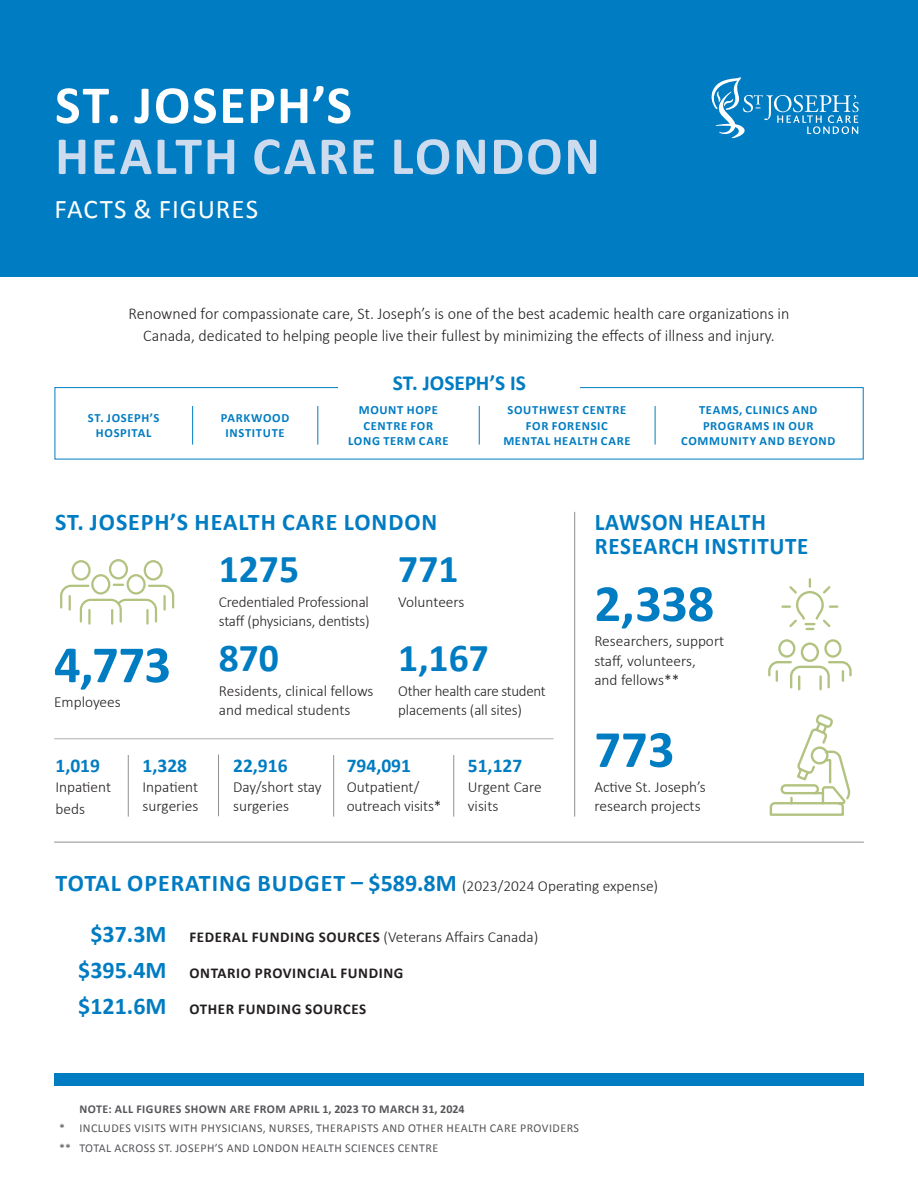
<style>
.page{position:relative;width:918px;height:1188px;background:#fff}
.page>*{position:absolute;margin:0;border:0;box-sizing:border-box;transform-origin:0 0}
.t1{font:700 54px/51px "Calibri";letter-spacing:.03em;color:#cddbef}
.t2{font:700 52.65px "Calibri";letter-spacing:-.005em;color:#007cc2}
.t3{font:700 39.6px "Calibri";color:#007cc2}
.t4{font:27px "Calibri";letter-spacing:.03em;color:#fff}
.t5{font:700 24px "Calibri";letter-spacing:.03em;color:#007cc2}
.t6{font:700 24px/24px "Calibri";letter-spacing:.03em;color:#007cc2;scale:.96 1}
.t7{font:700 21.45px "Calibri";color:#007cc2}
.t8{font:700 19.5px "Calibri";color:#007cc2}
.t9{font:300 16.5px/21.8px "Calibri";color:#231f20;text-align:center}
.t10{font:300 15.3px/19.5px "Calibri";letter-spacing:-.01em;color:#231f20}
.t11{font:700 15px "Calibri";letter-spacing:.04em;color:#231f20}
.t12{font:700 12.6px/15.1px "Calibri";letter-spacing:.055em;color:#007cc2;text-align:center}
.t13{font:12px "Calibri";letter-spacing:.04em;color:#55565a}
.t14{font:700 12px "Calibri";letter-spacing:.04em;color:#55565a}
.s1{color:#fff}
.s2{font-weight:300;font-size:15.3px;color:#231f20}
.s3{font-weight:700;font-size:15px}
</style>
<div class="page">
<div style="left:55px;top:387px;width:809px;height:72px;border:1px solid #007cc2"></div>
<hr style="left:479px;top:406px;width:1px;height:39px;background:#007cc2">
<hr style="left:192px;top:406px;width:1px;height:39px;background:#007cc2">
<hr style="left:655px;top:406px;width:1px;height:39px;background:#007cc2">
<hr style="left:318px;top:406px;width:1px;height:39px;background:#007cc2">
<div style="left:338px;top:374px;width:242px;height:23px;background:#fff"></div>
<hr style="left:54px;top:738px;width:499px;height:1px;background:#adaeb2">
<hr style="left:128px;top:755px;width:1px;height:62px;background:#8d8f92">
<hr style="left:218px;top:755px;width:1px;height:61px;background:#8d8f92">
<hr style="left:333px;top:755px;width:1px;height:62px;background:#8d8f92">
<hr style="left:453px;top:755px;width:1px;height:62px;background:#8d8f92">
<hr style="left:54px;top:842px;width:810px;height:1px;background:#8d8f92">
<hr style="left:574px;top:512px;width:1px;height:305px;background:#8d8f92">
<div style="left:54px;top:1073px;width:810px;height:13px;background:#007cc2"></div>
<div style="left:0;top:0;width:918px;height:276px;background:#007cc2"></div>
<svg style="left:712px;top:77px;width:147px;height:61px"></svg>
<svg style="left:60px;top:559px;width:115px;height:66px"></svg>
<svg style="left:768px;top:578px;width:84px;height:113px"></svg>
<svg style="left:769px;top:714px;width:82px;height:102px"></svg>
<h1 class="t1" style="left:55px;top:78px;width:546px"><span class="s1">ST. JOSEPH’S<br></span>HEALTH CARE LONDON</h1>
<h1 class="t4" style="left:55px;top:191px;width:205px">FACTS &amp; FIGURES</h1>
<p class="t9" style="left:129px;top:303px;width:662px">Renowned for compassionate care, St. Joseph’s is one of the best academic health care organizations in<br>Canada, dedicated to helping people live their fullest by minimizing the effects of illness and injury.</p>
<p class="t7" style="left:393px;top:367px;width:135px">ST. JOSEPH’S IS</p>
<p class="t12" style="left:88px;top:410px;width:73px">ST. JOSEPH’S<br>HOSPITAL</p>
<p class="t12" style="left:221px;top:410px;width:70px">PARKWOOD<br>INSTITUTE</p>
<p class="t12" style="left:348px;top:402px;width:102px">MOUNT HOPE<br>CENTRE FOR<br>LONG TERM CARE</p>
<p class="t12" style="left:503px;top:402px;width:129px">SOUTHWEST CENTRE<br>FOR FORENSIC<br>MENTAL HEALTH CARE</p>
<p class="t12" style="left:681px;top:402px;width:156px">TEAMS, CLINICS AND<br>PROGRAMS IN OUR<br>COMMUNITY AND BEYOND</p>
<h2 class="t5" style="left:55px;top:505px;width:384px">ST. JOSEPH’S HEALTH CARE LONDON</h2>
<p class="t2" style="left:54px;top:627px;width:118px">4,773</p>
<p class="t10" style="left:54px;top:692px;width:68px">Employees</p>
<p class="t8" style="left:56px;top:752px;width:46px">1,019</p>
<p class="t10" style="left:56px;top:776px;width:57px;line-height:21.6px">Inpatient beds</p>
<p class="t8" style="left:143px;top:752px;width:46px">1,328</p>
<p class="t10" style="left:143px;top:777px;width:57px">Inpatient surgeries</p>
<p class="t3" style="left:219px;top:541px;width:82px">1275</p>
<p class="t10" style="left:219px;top:592px;width:152px">Credentialed Professional staff (physicians, dentists)</p>
<p class="t3" style="left:219px;top:630px;width:62px">870</p>
<p class="t10" style="left:219px;top:681px;width:156px">Residents, clinical fellows and medical students</p>
<p class="t3" style="left:398px;top:541px;width:62px">771</p>
<p class="t10" style="left:398px;top:592px;width:68px">Volunteers</p>
<p class="t3" style="left:398px;top:630px;width:92px">1,167</p>
<p class="t10" style="left:398px;top:681px;width:149px">Other health care student placements (all sites)</p>
<p class="t8" style="left:233px;top:752px;width:56px">22,916</p>
<p class="t10" style="left:233px;top:777px;width:90px">Day/short stay surgeries</p>
<p class="t8" style="left:347px;top:752px;width:66px">794,091</p>
<p class="t10" style="left:347px;top:777px;width:96px">Outpatient/ outreach visits*</p>
<p class="t8" style="left:468px;top:752px;width:56px">51,127</p>
<p class="t10" style="left:468px;top:777px;width:76px">Urgent Care visits</p>
<h2 class="t6" style="left:595px;top:509px;width:224px">LAWSON HEALTH<br>RESEARCH INSTITUTE</h2>
<p class="t2" style="left:594px;top:566px;width:121px">2,338</p>
<p class="t10" style="left:594px;top:631px;width:131px">Researchers, support staff, volunteers,<br>and fellows**</p>
<p class="t2" style="left:594px;top:712px;width:82px">773</p>
<p class="t10" style="left:594px;top:777px;width:113px">Active St. Joseph’s research projects</p>
<p class="t5" style="left:56px;top:866px;width:604px">TOTAL OPERATING BUDGET – $589.8M <span class="s2">(2023/2024 Operating expense)</span></p>
<p class="t5" style="left:90px;top:917px;width:78px">$37.3M</p>
<p class="t10" style="left:189px;top:927px;width:350px"><span class="s3">FEDERAL FUNDING SOURCES</span> (Veterans Affairs Canada)</p>
<p class="t5" style="left:78px;top:953px;width:90px">$395.4M</p>
<p class="t11" style="left:189px;top:962px;width:215px">ONTARIO PROVINCIAL FUNDING</p>
<p class="t5" style="left:78px;top:989px;width:90px">$121.6M</p>
<p class="t11" style="left:189px;top:998px;width:178px">OTHER FUNDING SOURCES</p>
<p class="t14" style="left:79px;top:1100px;width:387px">NOTE: ALL FIGURES SHOWN ARE FROM APRIL 1, 2023 TO MARCH 31, 2024</p>
<p class="t13" style="left:59px;top:1120px;width:522px">* INCLUDES VISITS WITH PHYSICIANS, NURSES, THERAPISTS AND OTHER HEALTH CARE PROVIDERS</p>
<p class="t13" style="left:59px;top:1140px;width:381px">** TOTAL ACROSS ST. JOSEPH’S AND LONDON HEALTH SCIENCES CENTRE</p>
</div>
